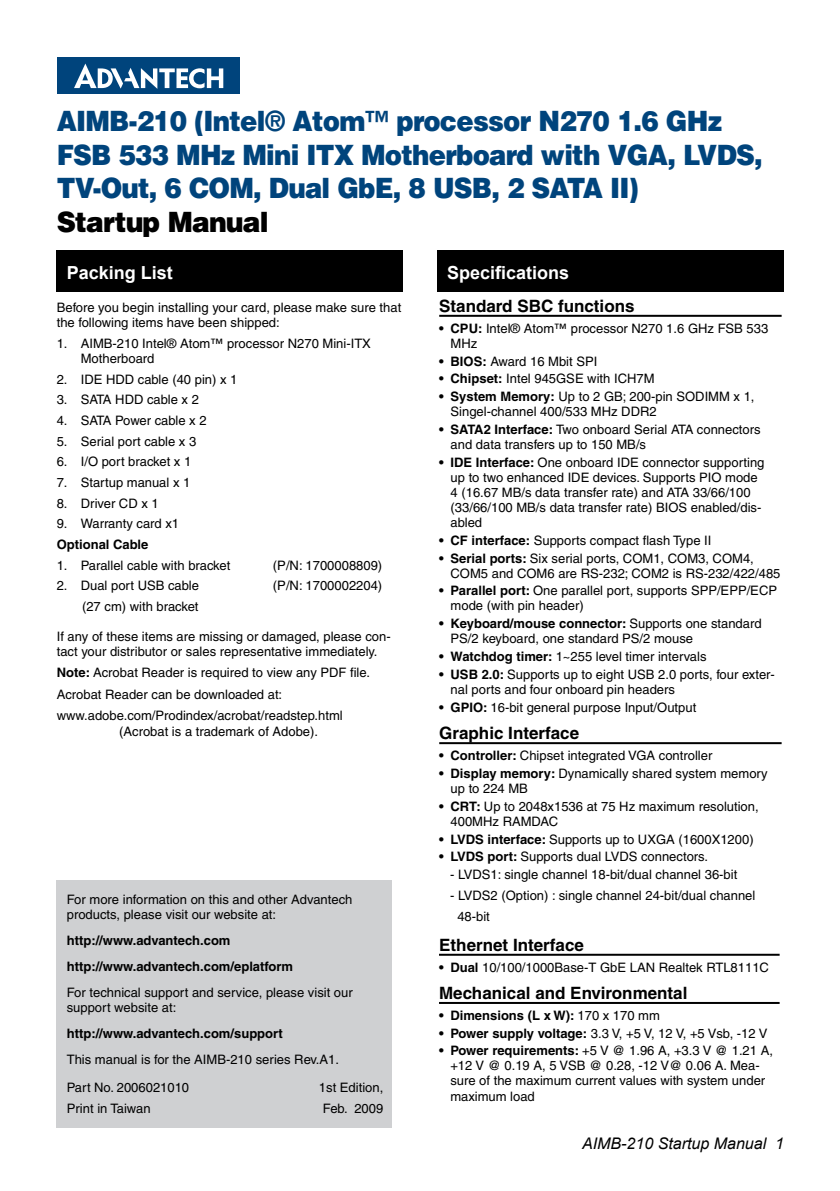
<style>
.page{position:relative;width:840px;height:1191px;background:#fff}
.page>*{position:absolute;margin:0;border:0;box-sizing:border-box;transform-origin:0 0}
.t1{font:900 28px/33.6px "Helvetica";letter-spacing:-.03em;color:#00447c;scale:.93 1}
.t2{font:900 28px "Helvetica";letter-spacing:-.03em;color:#000;scale:.95 1}
.t3{font:700 18px "Arial";color:#fff}
.t4{font:700 17px "Helvetica";color:#000}
.t5{font:italic 16px "Arial";color:#000}
.t6{font:13px/20.6px "Helvetica";color:#000}
.t7{font:700 13px/17.8px "Helvetica";color:#000}
.s1{font-weight:700}
</style>
<div class="page">
<div style="left:57px;top:880px;width:334px;height:247px;background:#cfd0d2"></div>
<div style="left:57px;top:57px;width:182px;height:37px;background:#00447c"></div>
<svg style="left:74px;top:64px;width:149px;height:25px"></svg>
<hr style="left:439px;top:315px;width:342px;height:2px;background:#000">
<hr style="left:439px;top:742px;width:342px;height:2px;background:#000">
<hr style="left:439px;top:953px;width:340px;height:2px;background:#000">
<hr style="left:439px;top:1002px;width:340px;height:2px;background:#000">
<div style="left:437px;top:250px;width:345px;height:42px;background:#000"></div>
<div style="left:57px;top:250px;width:346px;height:42px;background:#000"></div>
<h1 class="t1" style="left:57px;top:106px;width:760px">AIMB-210 (Intel® Atom™ processor N270 1.6 GHz<br>FSB 533 MHz Mini ITX Motherboard with VGA, LVDS,<br>TV-Out, 6 COM, Dual GbE, 8 USB, 2 SATA II)</h1>
<h1 class="t2" style="left:57px;top:211px;width:224px">Startup Manual</h1>
<h2 class="t3" style="left:67px;top:261px;width:108px">Packing List</h2>
<h2 class="t3" style="left:447px;top:261px;width:124px">Speci昀椀cations</h2>
<p class="t6" style="left:57px;top:301px;width:346px;line-height:15px">Before you begin installing your card, please make sure that the following items have been shipped:</p>
<p class="t6" style="left:81px;top:337px;width:291px;line-height:15px">AIMB-210 Intel® Atom™ processor N270 Mini-ITX<br>Motherboard</p>
<p class="t6" style="left:81px;top:370px;width:158px">IDE HDD cable (40 pin) x 1<br>SATA HDD cable x 2<br>SATA Power cable x 2<br>Serial port cable x 3<br>I/O port bracket x 1<br>Startup manual x 1<br>Driver CD x 1<br>Warranty card x1</p>
<p class="t7" style="left:57px;top:537px;width:93px">Optional Cable</p>
<p class="t6" style="left:81px;top:556px;width:151px">Parallel cable with bracket</p>
<p class="t6" style="left:273px;top:556px;width:111px">(P/N: 1700008809)</p>
<p class="t6" style="left:81px;top:577px;width:120px">Dual port USB cable</p>
<p class="t6" style="left:273px;top:577px;width:111px">(P/N: 1700002204)</p>
<p class="t6" style="left:82px;top:597px;width:118px">(27 cm) with bracket</p>
<p class="t6" style="left:57px;top:630px;width:335px;line-height:15px">If any of these items are missing or damaged, please con&shy;tact your distributor or sales representative immediately.</p>
<p class="t6" style="left:57px;top:663px;width:315px;line-height:21.2px"><span class="s1">Note:</span> Acrobat Reader is required to view any PDF file.<br>Acrobat Reader can be downloaded at: www.adobe.com/Prodindex/acrobat/readstep.html</p>
<p class="t6" style="left:119px;top:722px;width:200px">(Acrobat is a trademark of Adobe).</p>
<p class="t6" style="left:57px;top:334px;width:12px">1.</p>
<p class="t6" style="left:57px;top:370px;width:12px;text-align:justify">2.<br>3.<br>4.<br>5.<br>6.<br>7.<br>8.<br>9.</p>
<p class="t6" style="left:57px;top:556px;width:12px">1.<br>2.</p>
<p class="t6" style="left:67px;top:893px;width:287px;line-height:15px">For more information on this and other Advantech products, please visit our website at:</p>
<p class="t7" style="left:67px;top:928px;width:228px;line-height:26px">http://www.advantech.com http://www.advantech.com/eplatform</p>
<p class="t6" style="left:67px;top:986px;width:287px;line-height:15px">For technical support and service, please visit our support website at:</p>
<p class="t7" style="left:67px;top:1025px;width:217px">http://www.advantech.com/support</p>
<p class="t6" style="left:67px;top:1047px;width:274px;line-height:27.6px">This manual is for the AIMB-210 series Rev.A1.<br>Part No. 2006021010</p>
<p class="t6" style="left:67px;top:1098px;width:85px">Print in Taiwan</p>
<p class="t6" style="left:319px;top:1078px;width:66px">1st Edition,<br>Feb. 2009</p>
<h3 class="t4" style="left:439px;top:299px;width:197px">Standard SBC functions</h3>
<p class="t6" style="left:450px;top:322px;width:319px;line-height:15px"><span class="s1">CPU:</span> Intel® Atom™ processor N270 1.6 GHz FSB 533<br>MHz</p>
<p class="t6" style="left:450px;top:353px;width:305px;line-height:17.8px"><span class="s1">BIOS:</span> Award 16 Mbit SPI<br><span class="s1">Chipset:</span> Intel 945GSE with ICH7M<br><span class="s1">System Memory:</span> Up to 2 GB; 200-pin SODIMM x 1,</p>
<p class="t6" style="left:450px;top:404px;width:311px;line-height:17.8px">Singel-channel 400/533 MHz DDR2<br><span class="s1">SATA2 Interface:</span> Two onboard Serial ATA connectors</p>
<p class="t6" style="left:450px;top:437px;width:315px;line-height:17.8px">and data transfers up to 150 MB/s<br><span class="s1">IDE Interface:</span> One onboard IDE connector supporting</p>
<p class="t6" style="left:450px;top:471px;width:312px;line-height:15px">up to two enhanced IDE devices. Supports PIO mode 4 (16.67 MB/s data transfer rate) and ATA 33/66/100 (33/66/100 MB/s data transfer rate) BIOS enabled/dis&shy;abled</p>
<p class="t6" style="left:450px;top:532px;width:304px;line-height:17.8px"><span class="s1">CF interface:</span> Supports compact flash Type II<br><span class="s1">Serial ports:</span> Six serial ports, COM1, COM3, COM4,</p>
<p class="t6" style="left:450px;top:565px;width:331px;line-height:17.8px">COM5 and COM6 are RS-232; COM2 is RS-232/422/485<br><span class="s1">Parallel port:</span> One parallel port, supports SPP/EPP/ECP</p>
<p class="t6" style="left:450px;top:598px;width:312px;line-height:17.8px">mode (with pin header)<br><span class="s1">Keyboard/mouse connector:</span> Supports one standard</p>
<p class="t6" style="left:450px;top:631px;width:325px;line-height:17.8px">PS/2 keyboard, one standard PS/2 mouse<br><span class="s1">Watchdog timer:</span> 1~255 level timer intervals<br><span class="s1">USB 2.0:</span> Supports up to eight USB 2.0 ports, four exter-</p>
<p class="t6" style="left:450px;top:681px;width:247px;line-height:17.8px">nal ports and four onboard pin headers<br><span class="s1">GPIO:</span> 16-bit general purpose Input/Output</p>
<h3 class="t4" style="left:439px;top:727px;width:141px">Graphic Interface</h3>
<p class="t6" style="left:450px;top:747px;width:318px;line-height:17.8px"><span class="s1">Controller:</span> Chipset integrated VGA controller<br><span class="s1">Display memory:</span> Dynamically shared system memory</p>
<p class="t6" style="left:450px;top:780px;width:309px;line-height:17.8px">up to 224 MB<br><span class="s1">CRT:</span> Up to 2048x1536 at 75 Hz maximum resolution,</p>
<p class="t6" style="left:450px;top:813px;width:304px;line-height:17.8px">400MHz RAMDAC<br><span class="s1">LVDS interface:</span> Supports up to UXGA (1600X1200)<br><span class="s1">LVDS port:</span> Supports dual LVDS connectors.</p>
<p class="t6" style="left:450px;top:865px;width:288px">- LVDS1: single channel 18-bit/dual channel 36-bit</p>
<p class="t6" style="left:457px;top:886px;width:299px;text-indent:-7px">- LVDS2 (Option) : single channel 24-bit/dual channel<br>48-bit</p>
<h3 class="t4" style="left:439px;top:938px;width:146px">Ethernet Interface</h3>
<p class="t6" style="left:450px;top:958px;width:320px"><span class="s1">Dual</span> 10/100/1000Base-T GbE LAN Realtek RTL8111C</p>
<h3 class="t4" style="left:439px;top:986px;width:250px">Mechanical and Environmental</h3>
<p class="t6" style="left:450px;top:1007px;width:324px;line-height:17.8px"><span class="s1">Dimensions (L x W):</span> 170 x 170 mm<br><span class="s1">Power supply voltage:</span> 3.3 V, +5 V, 12 V, +5 Vsb, -12 V<br><span class="s1">Power requirements:</span> +5 V @ 1.96 A, +3.3 V @ 1.21 A,</p>
<p class="t6" style="left:450px;top:1059px;width:316px;line-height:15px">+12 V @ 0.19 A, 5 VSB @ 0.28, -12 V@ 0.06 A. Mea&shy;sure of the maximum current values with system under maximum load</p>
<p class="t7" style="left:439px;top:320px;width:6px">•</p>
<p class="t7" style="left:439px;top:353px;width:6px;text-align:justify">• • •</p>
<p class="t7" style="left:439px;top:422px;width:6px">•</p>
<p class="t7" style="left:439px;top:454px;width:6px">•</p>
<p class="t7" style="left:439px;top:532px;width:6px">• •</p>
<p class="t7" style="left:439px;top:583px;width:6px">•</p>
<p class="t7" style="left:439px;top:616px;width:6px">•</p>
<p class="t7" style="left:439px;top:649px;width:6px">• •</p>
<p class="t7" style="left:439px;top:699px;width:6px">•</p>
<p class="t7" style="left:439px;top:747px;width:6px">• •</p>
<p class="t7" style="left:439px;top:798px;width:6px">•</p>
<p class="t7" style="left:439px;top:831px;width:6px">• •</p>
<p class="t7" style="left:439px;top:959px;width:6px">•</p>
<p class="t7" style="left:439px;top:1007px;width:6px;text-align:justify">• • •</p>
<p class="t5" style="left:581px;top:1137px;width:203px">AIMB-210 Startup Manual 1</p>
</div>
